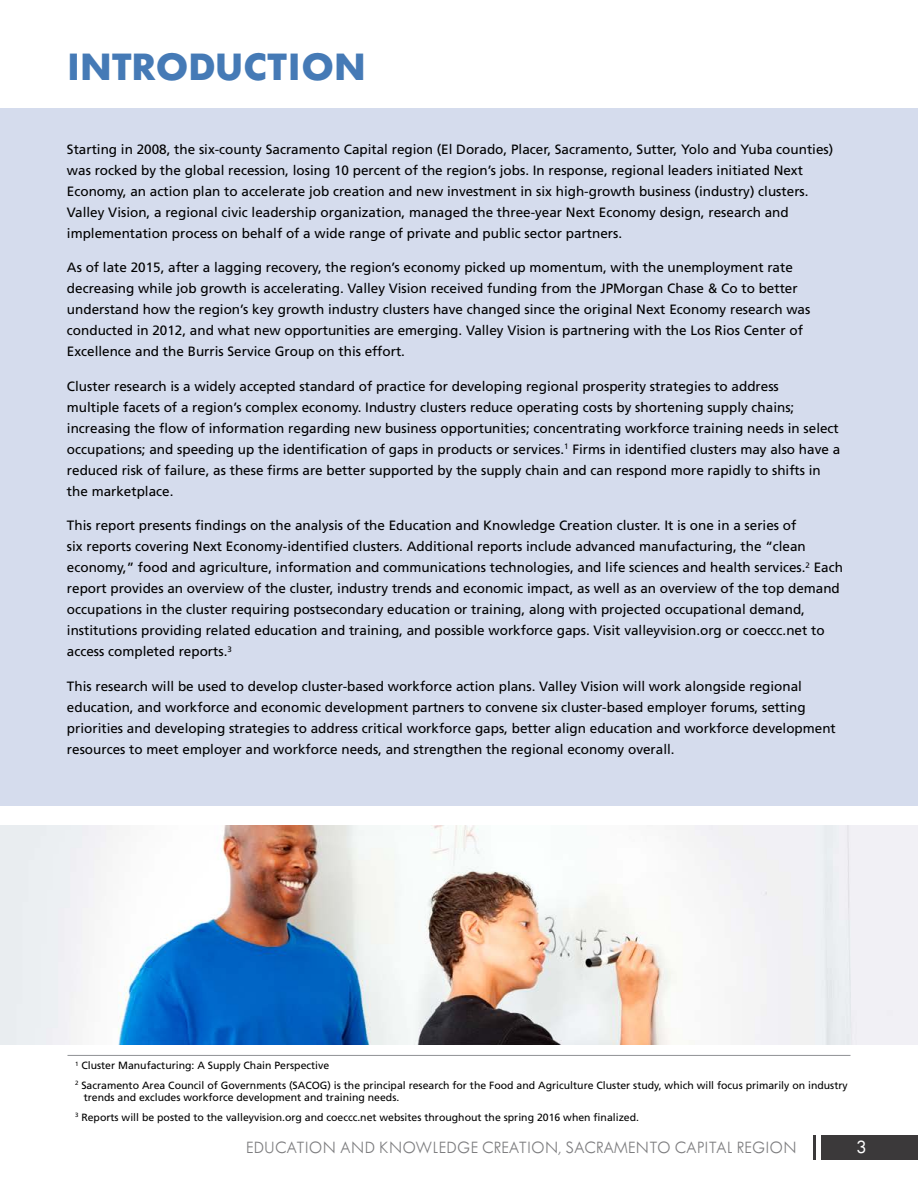
<style>
.page{position:relative;width:918px;height:1188px;background:#fff}
.page>*{position:absolute;margin:0;border:0;box-sizing:border-box;transform-origin:0 0}
.t1{font:800 40.5px "Tw Cen MT Std";color:#457ab6}
.t2{font:500 19.5px "Tw Cen MT Std Semi";color:#fff}
.t3{font:300 18px "Tw Cen MT Std";color:#7d7d7f}
.t4{font:13.5px/21px "Frutiger LT Std";color:#000}
.t5{font:10.5px/19.4px "Frutiger LT Std";color:#000}
</style>
<div class="page">
<div style="left:821px;top:1135px;width:97px;height:25px;background:#3b393a"></div>
<hr style="left:814px;top:1135px;width:2px;height:25px;background:#3b393a">
<div style="left:0;top:108px;width:918px;height:698px;background:#d5dced"></div>
<hr style="left:68px;top:1055px;width:782px;height:1px;background:#8f9194">
<img style="left:0;top:826px;width:918px;height:218px">
<h1 class="t1" style="left:67px;top:43px;width:300px">INTRODUCTION</h1>
<p class="t4" style="left:67px;top:139px;width:768px">Starting in 2008, the six-county Sacramento Capital region (El Dorado, Placer, Sacramento, Sutter, Yolo and Yuba counties) was rocked by the global recession, losing 10 percent of the region’s jobs. In response, regional leaders initiated Next Economy, an action plan to accelerate job creation and new investment in six high-growth business (industry) clusters.<br>Valley Vision, a regional civic leadership organization, managed the three-year Next Economy design, research and implementation process on behalf of a wide range of private and public sector partners.</p>
<p class="t4" style="left:67px;top:257px;width:745px">As of late 2015, after a lagging recovery, the region’s economy picked up momentum, with the unemployment rate decreasing while job growth is accelerating. Valley Vision received funding from the JPMorgan Chase &amp; Co to better understand how the region’s key growth industry clusters have changed since the original Next Economy research was conducted in 2012, and what new opportunities are emerging. Valley Vision is partnering with the Los Rios Center of Excellence and the Burris Service Group on this effort.</p>
<p class="t4" style="left:67px;top:376px;width:775px">Cluster research is a widely accepted standard of practice for developing regional prosperity strategies to address<br>multiple facets of a region’s complex economy. Industry clusters reduce operating costs by shortening supply chains; increasing the flow of information regarding new business opportunities; concentrating workforce training needs in select occupations; and speeding up the identification of gaps in products or services.<sup>1</sup> Firms in identified clusters may also have a reduced risk of failure, as these firms are better supported by the supply chain and can respond more rapidly to shifts in the marketplace.</p>
<p class="t4" style="left:67px;top:515px;width:778px">This report presents findings on the analysis of the Education and Knowledge Creation cluster. It is one in a series of<br>six reports covering Next Economy-identified clusters. Additional reports include advanced manufacturing, the “clean economy,” food and agriculture, information and communications technologies, and life sciences and health services.<sup>2</sup> Each report provides an overview of the cluster, industry trends and economic impact, as well as an overview of the top demand occupations in the cluster requiring postsecondary education or training, along with projected occupational demand, institutions providing related education and training, and possible workforce gaps. Visit valleyvision.org or coeccc.net to access completed reports.<sup>3</sup></p>
<p class="t4" style="left:67px;top:676px;width:770px">This research will be used to develop cluster-based workforce action plans. Valley Vision will work alongside regional education, and workforce and economic development partners to convene six cluster-based employer forums, setting priorities and developing strategies to address critical workforce gaps, better align education and workforce development resources to meet employer and workforce needs, and strengthen the regional economy overall.</p>
<p class="t5" style="left:75px;top:1056px;width:774px"><sup>1</sup> Cluster Manufacturing: A Supply Chain Perspective<br><sup>2</sup> Sacramento Area Council of Governments (SACOG) is the principal research for the Food and Agriculture Cluster study, which will focus primarily on industry</p>
<p class="t5" style="left:75px;top:1088px;width:566px;text-indent:9px">trends and excludes workforce development and training needs.<br><sup>3</sup> Reports will be posted to the valleyvision.org and coeccc.net websites throughout the spring 2016 when finalized.</p>
<h3 class="t3" style="left:246px;top:1138px;width:553px">EDUCATION AND KNOWLEDGE CREATION, SACRAMENTO CAPITAL REGION</h3>
<h2 class="t2" style="left:856px;top:1137px;width:11px">3</h2>
</div>
